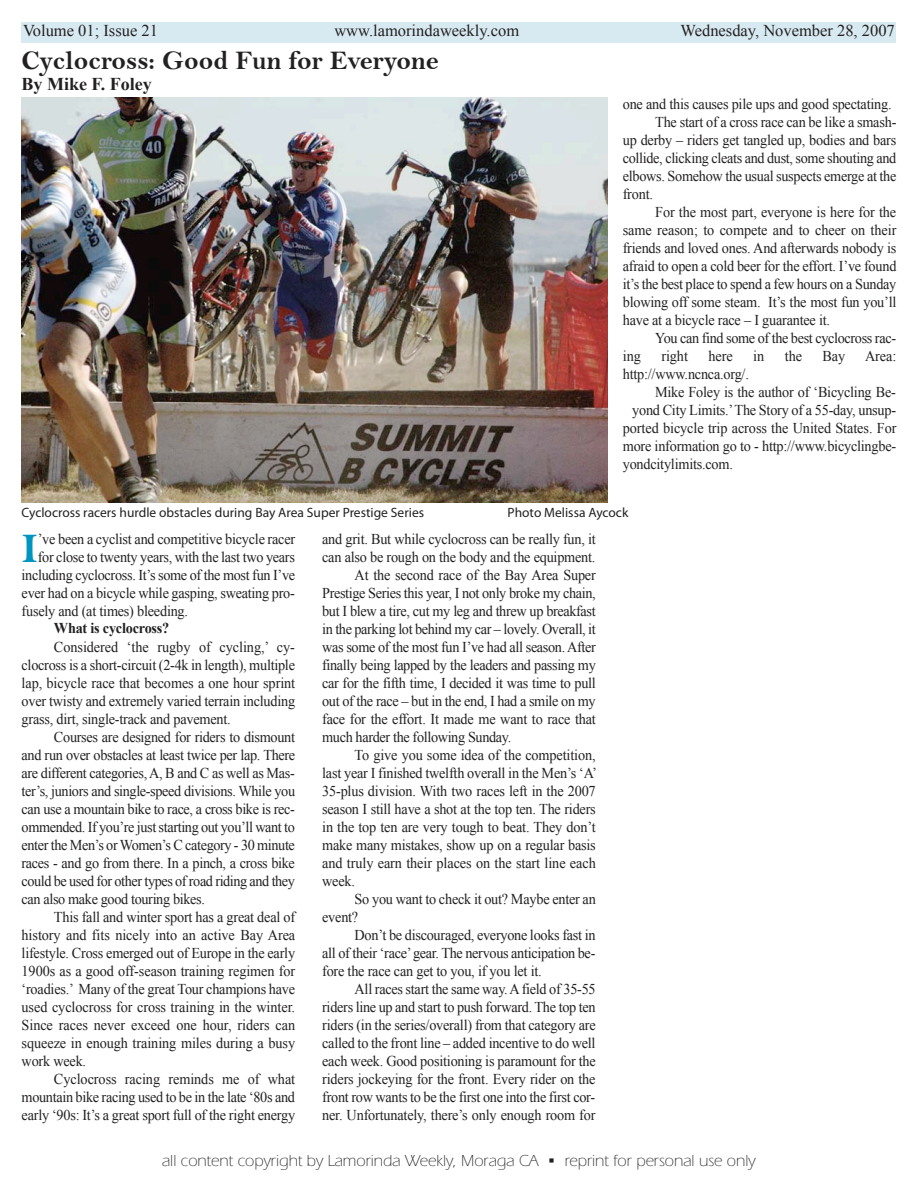
<style>
.page{position:relative;width:918px;height:1188px;background:#fff}
.page>*{position:absolute;margin:0;border:0;box-sizing:border-box;transform-origin:0 0}
.t1{font:42.6px "Bell MT Bold";color:#0095c0}
.t2{font:27px "Bell MT Bold";color:#232021}
.t3{font:700 18px "Times New Roman";color:#232021}
.t4{font:300 16.5px "Itc Eras";color:#232021}
.t5{font:16.5px "Times New Roman";color:#232021}
.t6{font:15px/18px "Times New Roman";letter-spacing:-.015em;color:#232021;text-align:justify;scale:.95 1}
.t7{font:700 15px "Times New Roman";letter-spacing:-.015em;color:#232021;scale:.95 1}
.t8{font:13.5px "Myriad Pro";color:#232021}
</style>
<div class="page">
<div style="left:628px;top:22px;width:268px;height:21px;background:#d7e9f1"></div>
<div style="left:22px;top:22px;width:606px;height:21px;background:#d7e9f1"></div>
<img style="left:22px;top:98px;width:586px;height:405px">
<p class="t5" style="left:23px;top:22px;width:136px">Volume 01; Issue 21</p>
<p class="t5" style="left:334px;top:22px;width:186px">www.lamorindaweekly.com</p>
<p class="t5" style="left:681px;top:22px;width:216px">Wednesday, November 28, 2007</p>
<h2 class="t2" style="left:22px;top:47px;width:419px">Cyclocross: Good Fun for Everyone</h2>
<p class="t3" style="left:22px;top:74px;width:132px">By Mike F. Foley</p>
<p class="t6" style="left:623px;top:95px;width:284px">one and this causes pile ups and good spectating.</p>
<p class="t6" style="left:655px;top:113px;width:255px">The start of a cross race can be like a smash-</p>
<p class="t6" style="left:623px;top:131px;width:289px">up derby – riders get tangled up, bodies and bars</p>
<p class="t6" style="left:623px;top:149px;width:289px">collide, clicking cleats and dust, some shouting and</p>
<p class="t6" style="left:623px;top:167px;width:289px">elbows. Somehow the usual suspects emerge at the</p>
<p class="t6" style="left:623px;top:185px;width:33px">front.</p>
<p class="t6" style="left:655px;top:203px;width:255px">For the most part, everyone is here for the</p>
<p class="t6" style="left:623px;top:221px;width:290px">same reason; to compete and to cheer on their</p>
<p class="t6" style="left:623px;top:239px;width:290px">friends and loved ones. And afterwards nobody is</p>
<p class="t6" style="left:623px;top:257px;width:290px">afraid to open a cold beer for the effort. I’ve found</p>
<p class="t6" style="left:623px;top:275px;width:289px">it’s the best place to spend a few hours on a Sunday</p>
<p class="t6" style="left:623px;top:293px;width:290px">blowing off some steam. It’s the most fun you’ll</p>
<p class="t6" style="left:623px;top:311px;width:220px">have at a bicycle race – I guarantee it.</p>
<p class="t6" style="left:655px;top:329px;width:255px">You can find some of the best cyclocross rac-</p>
<p class="t6" style="left:623px;top:347px;width:21px">ing</p>
<p class="t6" style="left:661px;top:347px;width:30px">right</p>
<p class="t6" style="left:708px;top:347px;width:27px">here</p>
<p class="t6" style="left:753px;top:347px;width:13px">in</p>
<p class="t6" style="left:785px;top:347px;width:20px">the</p>
<p class="t6" style="left:823px;top:347px;width:26px">Bay</p>
<p class="t6" style="left:865px;top:347px;width:35px">Area:</p>
<p class="t6" style="left:623px;top:365px;width:134px">http://www.ncnca.org/.</p>
<p class="t6" style="left:655px;top:383px;width:255px">Mike Foley is the author of ‘Bicycling Be-</p>
<p class="t6" style="left:632px;top:401px;width:279px">yond City Limits.’ The Story of a 55-day, unsup-</p>
<p class="t6" style="left:623px;top:419px;width:290px">ported bicycle trip across the United States. For</p>
<p class="t6" style="left:623px;top:437px;width:289px">more information go to - http://www.bicyclingbe-</p>
<p class="t6" style="left:623px;top:455px;width:117px">yondcitylimits.com.</p>
<p class="t8" style="left:22px;top:506px;width:404px">Cyclocross racers hurdle obstacles during Bay Area Super Prestige Series</p>
<p class="t8" style="left:508px;top:506px;width:122px">Photo Melissa Aycock</p>
<h1 class="t1" style="left:22px;top:526px;width:18px">I</h1>
<p class="t6" style="left:38px;top:530px;width:273px">’ve been a cyclist and competitive bicycle racer</p>
<p class="t6" style="left:38px;top:548px;width:272px">for close to twenty years, with the last two years</p>
<p class="t6" style="left:22px;top:566px;width:290px">including cyclocross. It’s some of the most fun I’ve</p>
<p class="t6" style="left:22px;top:584px;width:289px">ever had on a bicycle while gasping, sweating pro-</p>
<p class="t6" style="left:22px;top:602px;width:177px">fusely and (at times) bleeding.</p>
<p class="t7" style="left:54px;top:620px;width:123px">What is cyclocross?</p>
<p class="t6" style="left:22px;top:638px;width:290px;text-indent:32px">Considered ‘the rugby of cycling,’ cy&shy;clocross is a short-circuit (2-4k in length), multiple lap, bicycle race that becomes a one hour sprint over twisty and extremely varied terrain including grass, dirt, single-track and pavement.</p>
<p class="t6" style="left:22px;top:728px;width:290px;text-indent:32px">Courses are designed for riders to dismount and run over obstacles at least twice per lap. There are different categories, A, B and C as well as Mas&shy;ter’s, juniors and single-speed divisions. While you can use a mountain bike to race, a cross bike is rec&shy;ommended. If you’re just starting out you’ll want to enter the Men’s or Women’s C category - 30 minute races - and go from there. In a pinch, a cross bike could be used for other types of road riding and they can also make good touring bikes.</p>
<p class="t6" style="left:22px;top:908px;width:290px;text-indent:32px">This fall and winter sport has a great deal of history and fits nicely into an active Bay Area lifestyle. Cross emerged out of Europe in the early 1900s as a good off-season training regimen for ‘roadies.’ Many of the great Tour champions have used cyclocross for cross training in the winter.<br>Since races never exceed one hour, riders can squeeze in enough training miles during a busy work week.</p>
<p class="t6" style="left:22px;top:1070px;width:290px;text-indent:32px">Cyclocross racing reminds me of what mountain bike racing used to be in the late ‘80s and early ‘90s: It’s a great sport full of the right energy</p>
<p class="t6" style="left:322px;top:530px;width:290px">and grit. But while cyclocross can be really fun, it</p>
<p class="t6" style="left:322px;top:548px;width:289px">can also be rough on the body and the equipment.</p>
<p class="t6" style="left:355px;top:566px;width:255px">At the second race of the Bay Area Super</p>
<p class="t6" style="left:322px;top:584px;width:289px">Prestige Series this year, I not only broke my chain,</p>
<p class="t6" style="left:322px;top:602px;width:289px">but I blew a tire, cut my leg and threw up breakfast</p>
<p class="t6" style="left:322px;top:620px;width:290px">in the parking lot behind my car – lovely. Overall, it</p>
<p class="t6" style="left:322px;top:638px;width:290px">was some of the most fun I’ve had all season. After</p>
<p class="t6" style="left:322px;top:656px;width:290px">finally being lapped by the leaders and passing my</p>
<p class="t6" style="left:322px;top:674px;width:289px">car for the fifth time, I decided it was time to pull</p>
<p class="t6" style="left:322px;top:692px;width:289px">out of the race – but in the end, I had a smile on my</p>
<p class="t6" style="left:322px;top:710px;width:290px">face for the effort. It made me want to race that</p>
<p class="t6" style="left:322px;top:728px;width:201px">much harder the following Sunday.</p>
<p class="t6" style="left:355px;top:746px;width:255px">To give you some idea of the competition,</p>
<p class="t6" style="left:322px;top:764px;width:291px">last year I finished twelfth overall in the Men’s ‘A’</p>
<p class="t6" style="left:322px;top:782px;width:289px">35-plus division. With two races left in the 2007</p>
<p class="t6" style="left:322px;top:800px;width:289px">season I still have a shot at the top ten. The riders</p>
<p class="t6" style="left:322px;top:818px;width:289px">in the top ten are very tough to beat. They don’t</p>
<p class="t6" style="left:322px;top:836px;width:290px">make many mistakes, show up on a regular basis</p>
<p class="t6" style="left:322px;top:854px;width:290px">and truly earn their places on the start line each</p>
<p class="t6" style="left:322px;top:872px;width:36px">week.</p>
<p class="t6" style="left:355px;top:890px;width:255px">So you want to check it out? Maybe enter an</p>
<p class="t6" style="left:322px;top:908px;width:40px">event?</p>
<p class="t6" style="left:355px;top:926px;width:255px">Don’t be discouraged, everyone looks fast in</p>
<p class="t6" style="left:322px;top:944px;width:289px">all of their ‘race’ gear. The nervous anticipation be-</p>
<p class="t6" style="left:322px;top:962px;width:233px">fore the race can get to you, if you let it.</p>
<p class="t6" style="left:355px;top:980px;width:255px">All races start the same way. A field of 35-55</p>
<p class="t6" style="left:322px;top:998px;width:289px">riders line up and start to push forward. The top ten</p>
<p class="t6" style="left:322px;top:1016px;width:290px">riders (in the series/overall) from that category are</p>
<p class="t6" style="left:322px;top:1034px;width:289px">called to the front line – added incentive to do well</p>
<p class="t6" style="left:322px;top:1052px;width:290px">each week. Good positioning is paramount for the</p>
<p class="t6" style="left:322px;top:1070px;width:289px">riders jockeying for the front. Every rider on the</p>
<p class="t6" style="left:322px;top:1088px;width:289px">front row wants to be the first one into the first cor-</p>
<p class="t6" style="left:322px;top:1106px;width:289px">ner. Unfortunately, there’s only enough room for</p>
<p class="t4" style="left:162px;top:1155px;width:595px">all content copyright by Lamorinda Weekly, Moraga CA • reprint for personal use only</p>
</div>
